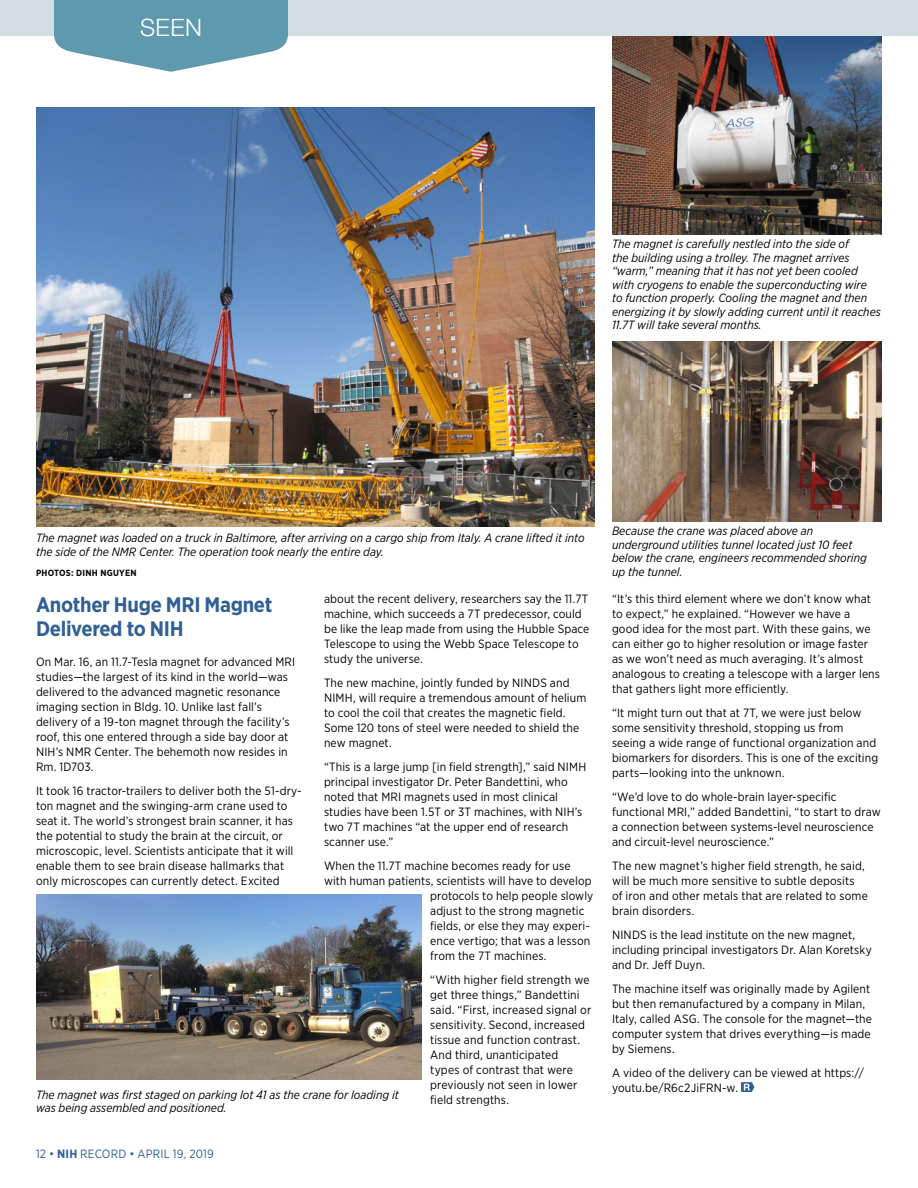
<style>
.page{position:relative;width:918px;height:1188px;background:#fff}
.page>*{position:absolute;margin:0;border:0;box-sizing:border-box;transform-origin:0 0}
.Page_jump{font:300 24px "Helvetica Neue LT Std";color:#fff}
.Head_1_Feature_Story{font:700 21px/24px "Gotham Narrow";letter-spacing:-.015em;color:#316094}
.Body_2__Briefs_and_S{font:12px/15px "Gotham Narrow";letter-spacing:.01em;color:#000}
.Photo_caption_positi{font:italic 12px/13.5px "Gotham Narrow";color:#000}
.t1{font:12px "Gotham Narrow";letter-spacing:.01em;color:#316094}
.Photo_credit_positiv{font:700 9px "Gotham Narrow";letter-spacing:.03em;color:#000}
.s1{font-weight:700}
</style>
<div class="page">
<img style="left:612px;top:35px;width:270px;height:199px">
<div style="left:0;top:0;width:918px;height:35px;background:#d2dde4"></div>
<img style="left:36px;top:895px;width:385px;height:185px">
<img style="left:612px;top:342px;width:270px;height:180px">
<svg style="left:54px;top:0;width:234px;height:72px"></svg>
<img style="left:36px;top:108px;width:558px;height:418px">
<svg style="left:741px;top:1082px;width:13px;height:10px"></svg>
<p class="Page_jump" style="left:140px;top:13px;width:63px">SEEN</p>
<p class="Photo_caption_positi" style="left:612px;top:237px;width:270px">The magnet is carefully nestled into the side of<br>the building using a trolley. The magnet arrives “warm,” meaning that it has not yet been cooled with cryogens to enable the superconducting wire<br>to function properly. Cooling the magnet and then energizing it by slowly adding current until it reaches 11.7T will take several months.</p>
<p class="Photo_caption_positi" style="left:36px;top:531px;width:550px">The magnet was loaded on a truck in Baltimore, after arriving on a cargo ship from Italy. A crane lifted it into the side of the NMR Center. The operation took nearly the entire day.</p>
<p class="Photo_credit_positiv" style="left:36px;top:567px;width:102px">PHOTOS: DINH NGUYEN</p>
<p class="Body_2__Briefs_and_S" style="left:324px;top:591px;width:267px">about the recent delivery, researchers say the 11.7T machine, which succeeds a 7T predecessor, could be like the leap made from using the Hubble Space Telescope to using the Webb Space Telescope to study the universe.</p>
<p class="Body_2__Briefs_and_S" style="left:324px;top:675px;width:264px">The new machine, jointly funded by NINDS and NIMH, will require a tremendous amount of helium to cool the coil that creates the magnetic field.<br>Some 120 tons of steel were needed to shield the new magnet.</p>
<p class="Body_2__Briefs_and_S" style="left:324px;top:759px;width:264px">“This is a large jump [in field strength],” said NIMH principal investigator Dr. Peter Bandettini, who noted that MRI magnets used in most clinical studies have been 1.5T or 3T machines, with NIH’s two 7T machines “at the upper end of research scanner use.”</p>
<p class="Body_2__Briefs_and_S" style="left:324px;top:858px;width:248px">When the 11.7T machine becomes ready for use</p>
<p class="Body_2__Briefs_and_S" style="left:324px;top:873px;width:269px">with human patients, scientists will have to develop</p>
<p class="Body_2__Briefs_and_S" style="left:430px;top:888px;width:165px">protocols to help people slowly</p>
<p class="Body_2__Briefs_and_S" style="left:430px;top:903px;width:156px">adjust to the strong magnetic</p>
<p class="Body_2__Briefs_and_S" style="left:430px;top:918px;width:161px">fields, or else they may experi-</p>
<p class="Body_2__Briefs_and_S" style="left:430px;top:933px;width:162px">ence vertigo; that was a lesson</p>
<p class="Body_2__Briefs_and_S" style="left:430px;top:948px;width:118px">from the 7T machines.</p>
<p class="Body_2__Briefs_and_S" style="left:430px;top:972px;width:163px">“With higher field strength we get three things,” Bandettini said. “First, increased signal or sensitivity. Second, increased tissue and function contrast.<br>And third, unanticipated<br>types of contrast that were previously not seen in lower field strengths.</p>
<p class="Head_1_Feature_Story" style="left:36px;top:592px;width:238px">Another Huge MRI Magnet<br>Delivered to NIH</p>
<p class="Body_2__Briefs_and_S" style="left:36px;top:654px;width:261px">On Mar. 16, an 11.7-Tesla magnet for advanced MRI studies—the largest of its kind in the world—was delivered to the advanced magnetic resonance imaging section in Bldg. 10. Unlike last fall’s delivery of a 19-ton magnet through the facility’s roof, this one entered through a side bay door at NIH’s NMR Center. The behemoth now resides in Rm. 1D703.</p>
<p class="Body_2__Briefs_and_S" style="left:36px;top:783px;width:267px">It took 16 tractor-trailers to deliver both the 51-dry&shy;ton magnet and the swinging-arm crane used to seat it. The world’s strongest brain scanner, it has the potential to study the brain at the circuit, or microscopic, level. Scientists anticipate that it will enable them to see brain disease hallmarks that only microscopes can currently detect. Excited</p>
<p class="Photo_caption_positi" style="left:36px;top:1087px;width:365px">The magnet was first staged on parking lot 41 as the crane for loading it was being assembled and positioned.</p>
<p class="t1" style="left:36px;top:1146px;width:179px">12 • <span class="s1">NIH</span> RECORD • APRIL 19, 2019</p>
<p class="Photo_caption_positi" style="left:612px;top:524px;width:256px">Because the crane was placed above an underground utilities tunnel located just 10 feet below the crane, engineers recommended shoring up the tunnel.</p>
<p class="Body_2__Briefs_and_S" style="left:612px;top:591px;width:270px">“It’s this third element where we don’t know what to expect,” he explained. “However we have a good idea for the most part. With these gains, we can either go to higher resolution or image faster as we won’t need as much averaging. It’s almost analogous to creating a telescope with a larger lens that gathers light more efficiently.</p>
<p class="Body_2__Briefs_and_S" style="left:612px;top:705px;width:268px">“It might turn out that at 7T, we were just below some sensitivity threshold, stopping us from seeing a wide range of functional organization and biomarkers for disorders. This is one of the exciting parts—looking into the unknown.</p>
<p class="Body_2__Briefs_and_S" style="left:612px;top:789px;width:270px">“We’d love to do whole-brain layer-specific functional MRI,” added Bandettini, “to start to draw a connection between systems-level neuroscience and circuit-level neuroscience.”</p>
<p class="Body_2__Briefs_and_S" style="left:612px;top:858px;width:257px">The new magnet’s higher field strength, he said, will be much more sensitive to subtle deposits of iron and other metals that are related to some brain disorders.</p>
<p class="Body_2__Briefs_and_S" style="left:612px;top:927px;width:261px">NINDS is the lead institute on the new magnet, including principal investigators Dr. Alan Koretsky and Dr. Jeff Duyn.</p>
<p class="Body_2__Briefs_and_S" style="left:612px;top:981px;width:261px">The machine itself was originally made by Agilent but then remanufactured by a company in Milan, Italy, called ASG. The console for the magnet—the computer system that drives everything—is made by Siemens.</p>
<p class="Body_2__Briefs_and_S" style="left:612px;top:1065px;width:254px">A video of the delivery can be viewed at https:// youtu.be/R6c2JiFRN-w.</p>
</div>
